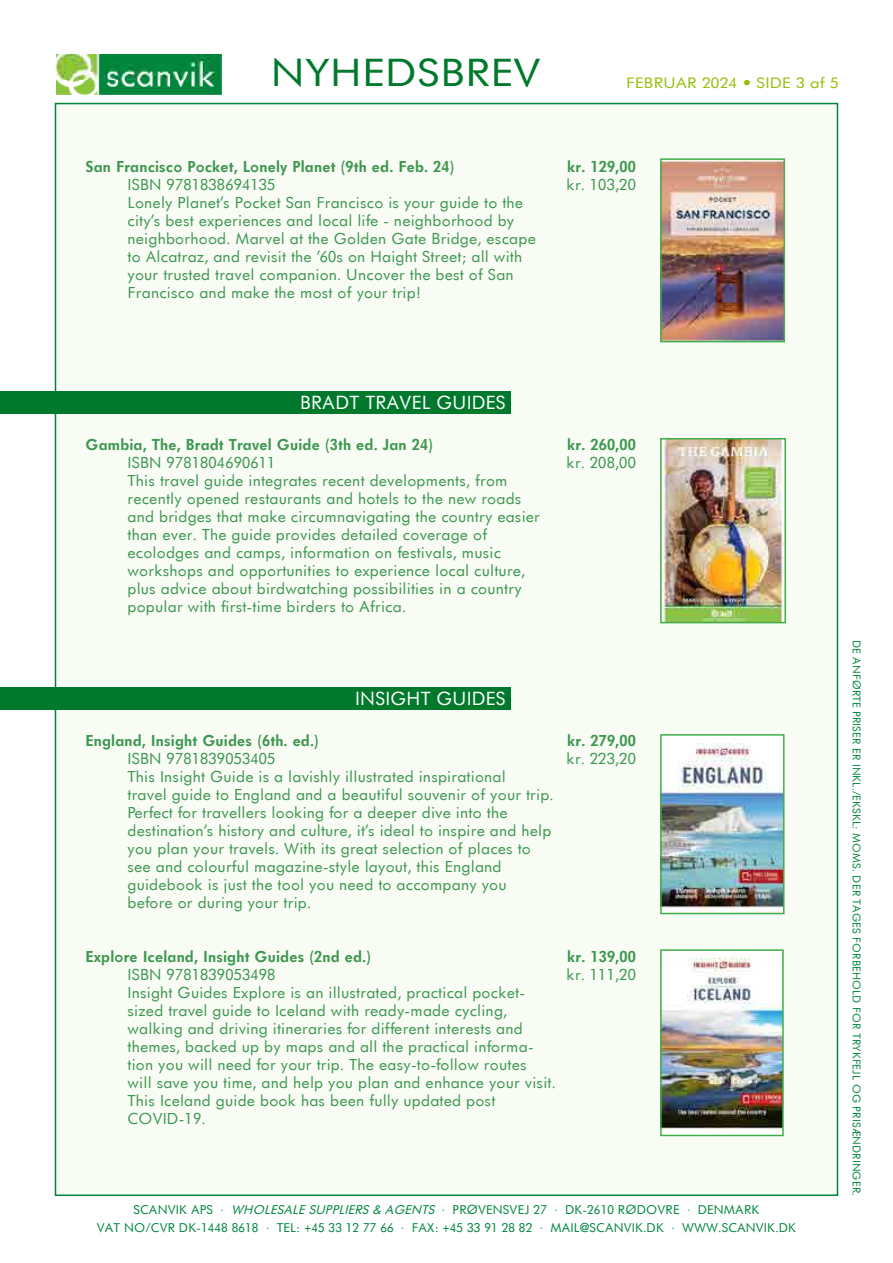
<style>
.page{position:relative;width:893px;height:1263px;background:#fff}
.page>*{position:absolute;margin:0;border:0;box-sizing:border-box;transform-origin:0 0}
.t1{font:37.05px "Futurist";color:#00792c;scale:1.11 1}
.t2{font:18px "Futurist";color:#fff}
.t3{font:15px/18px "Futurist";color:#3d974f}
.t4{font:700 15px "Futurist";color:#3d974f}
.t5{font:14.25px "Futurist";color:#96bf0d;scale:1.11 1}
.t6{font:12px/18px "Futurist";color:#00853f;text-align:center}
.t7{font:10.5px "Futurist";color:#00853e}
.s1{font-style:italic}
</style>
<div class="page">
<img style="left:56px;top:54px;width:165px;height:41px">
<div style="left:54px;top:102px;width:785px;height:1094px;background:#f9fcf5"></div>
<div style="left:0;top:391px;width:510px;height:23px;background:#00792c"></div>
<div style="left:0;top:687px;width:510px;height:23px;background:#00792c"></div>
<img style="left:663px;top:161px;width:119px;height:178px">
<div style="left:660px;top:158px;width:125px;height:184px;border:2px solid #41ad49"></div>
<img style="left:663px;top:441px;width:120px;height:179px">
<div style="left:660px;top:438px;width:126px;height:185px;border:2px solid #41ad49"></div>
<img style="left:663px;top:743px;width:118px;height:165px">
<div style="left:660px;top:734px;width:124px;height:180px;border:2px solid #41ad49"></div>
<img style="left:663px;top:958px;width:118px;height:171px">
<div style="left:660px;top:949px;width:124px;height:187px;border:2px solid #41ad49"></div>
<h1 class="t1" style="left:271px;top:49px;width:245px">NYHEDSBREV</h1>
<p class="t5" style="left:626px;top:74px;width:193px">FEBRUAR 2024 • SIDE 3 af 5</p>
<p class="t4" style="left:86px;top:157px;width:371px">San Francisco Pocket, Lonely Planet (9th ed. Feb. 24)</p>
<p class="t4" style="left:567px;top:157px;width:70px">kr. 129,00</p>
<p class="t3" style="left:128px;top:175px;width:150px">ISBN 9781838694135</p>
<p class="t3" style="left:567px;top:175px;width:71px">kr. 103,20</p>
<p class="t3" style="left:128px;top:193px;width:410px">Lonely Planet’s Pocket San Francisco is your guide to the city’s best experiences and local life - neighborhood by neighborhood. Marvel at the Golden Gate Bridge, escape to Alcatraz, and revisit the ’60s on Haight Street; all with your trusted travel companion. Uncover the best of San Francisco and make the most of your trip!</p>
<p class="t2" style="left:300px;top:391px;width:207px">BRADT TRAVEL GUIDES</p>
<p class="t4" style="left:86px;top:435px;width:349px">Gambia, The, Bradt Travel Guide (3th ed. Jan 24)</p>
<p class="t4" style="left:567px;top:435px;width:70px">kr. 260,00</p>
<p class="t3" style="left:128px;top:453px;width:150px">ISBN 9781804690611</p>
<p class="t3" style="left:567px;top:453px;width:71px">kr. 208,00</p>
<p class="t3" style="left:128px;top:471px;width:414px">This travel guide integrates recent developments, from recently opened restaurants and hotels to the new roads and bridges that make circumnavigating the country easier than ever. The guide provides detailed coverage of ecolodges and camps, information on festivals, music workshops and opportunities to experience local culture, plus advice about birdwatching possibilities in a country popular with first-time birders to Africa.</p>
<p class="t2" style="left:355px;top:687px;width:152px">INSIGHT GUIDES</p>
<p class="t4" style="left:86px;top:730px;width:235px">England, Insight Guides (6th. ed.)</p>
<p class="t4" style="left:567px;top:730px;width:70px">kr. 279,00</p>
<p class="t3" style="left:128px;top:749px;width:150px">ISBN 9781839053405</p>
<p class="t3" style="left:567px;top:749px;width:71px">kr. 223,20</p>
<p class="t3" style="left:128px;top:767px;width:428px">This Insight Guide is a lavishly illustrated inspirational<br>travel guide to England and a beautiful souvenir of your trip.<br>Perfect for travellers looking for a deeper dive into the destination’s history and culture, it’s ideal to inspire and help you plan your travels. With its great selection of places to see and colourful magazine-style layout, this England guidebook is just the tool you need to accompany you before or during your trip.</p>
<p class="t4" style="left:86px;top:946px;width:287px">Explore Iceland, Insight Guides (2nd ed.)</p>
<p class="t4" style="left:567px;top:946px;width:70px">kr. 139,00</p>
<p class="t3" style="left:128px;top:965px;width:150px">ISBN 9781839053498</p>
<p class="t3" style="left:567px;top:965px;width:71px">kr. 111,20</p>
<p class="t3" style="left:128px;top:983px;width:430px">Insight Guides Explore is an illustrated, practical pocket&shy;sized travel guide to Iceland with ready-made cycling, walking and driving itineraries for different interests and themes, backed up by maps and all the practical informa&shy;tion you will need for your trip. The easy-to-follow routes<br>will save you time, and help you plan and enhance your visit.<br>This Iceland guide book has been fully updated post COVID-19.</p>
<p class="t6" style="left:97px;top:1201px;width:701px">SCANVIK APS · <span class="s1">WHOLESALE SUPPLIERS &amp; AGENTS</span> · PRØVENSVEJ 27 · DK-2610 RØDOVRE · DENMARK<br>VAT NO/CVR DK-1448 8618 · TEL: +45 33 12 77 66 · FAX: +45 33 91 28 82 · MAIL@SCANVIK.DK · WWW.SCANVIK.DK</p>
<p class="t7" style="left:863px;top:640px;width:558px;rotate:90deg">DE ANFØRTE PRISER ER INKL./EKSKL: MOMS. DER TAGES FORBEHOLD FOR TRYKFEJL OG PRISÆNDRINGER.</p>
</div>
